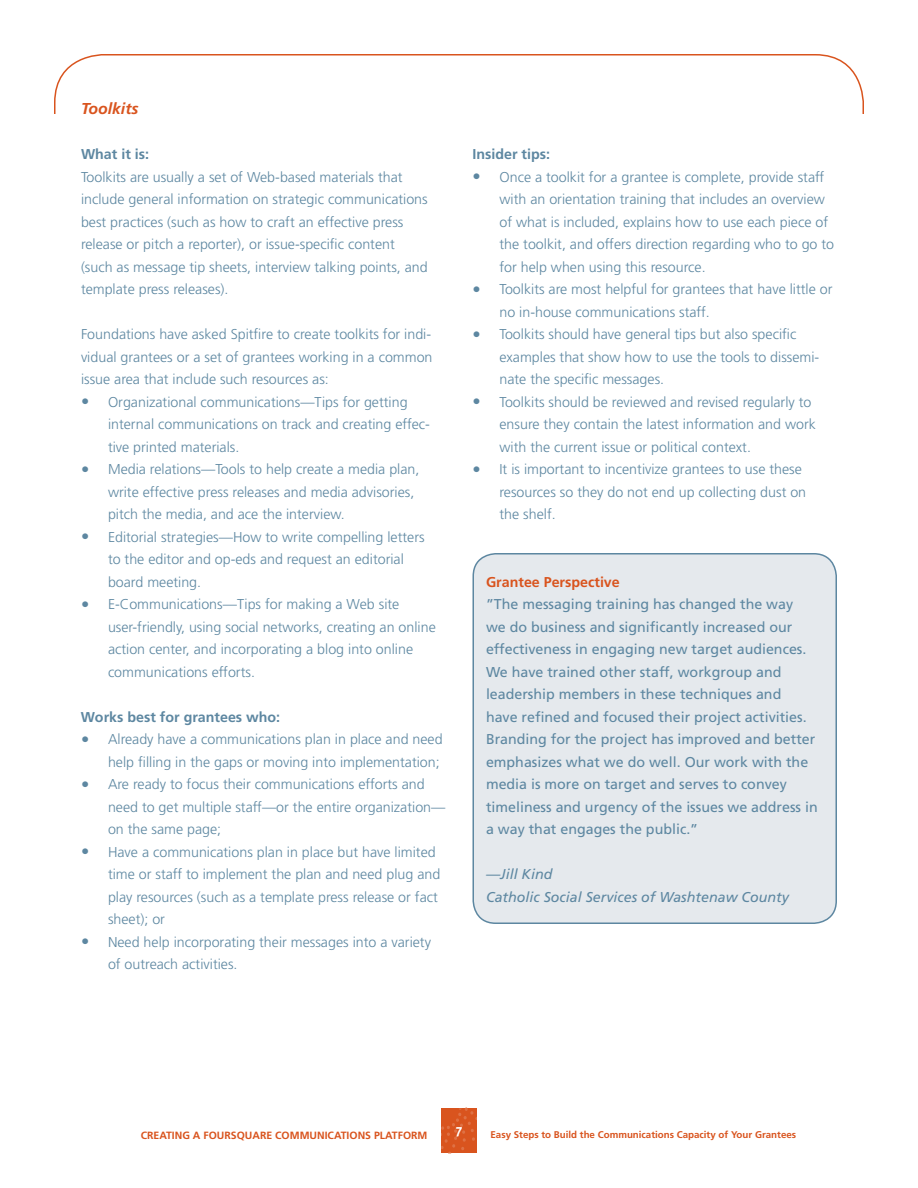
<style>
.page{position:relative;width:918px;height:1188px;background:#fff}
.page>*{position:absolute;margin:0;border:0;box-sizing:border-box;transform-origin:0 0}
.t1{font:italic 700 15.75px "Frutiger";color:#d9541e}
.t2{font:300 14.25px/22.5px "Frutiger";color:#5d87a1}
.t3{font:14.25px/22.5px "Frutiger";color:#5d87a1}
.t4{font:italic 14.25px/22.5px "Frutiger";color:#5d87a1}
.t5{font:700 14.25px "Frutiger";color:#5d87a1}
.t6{font:700 14.25px "Frutiger";color:#d9541e}
.t7{font:700 13.5px "Meta";color:#fff}
.t8{font:700 10.5px "Frutiger";color:#d9541e}
.t9{font:700 9.75px "Frutiger";color:#d9541e}
.s1{font-size:16.5px}
</style>
<div class="page">
<svg style="left:441px;top:1108px;width:36px;height:45px;background:#d95722"></svg>
<svg style="left:54px;top:54px;width:810px;height:60px"></svg>
<div style="left:473px;top:554px;width:363px;height:369px;background:#e5e9ed;border-radius:22px"></div>
<div style="left:472px;top:553px;width:365px;height:371px;border:2px solid #5d87a1;border-radius:22px"></div>
<p class="t1" style="left:81px;top:99px;width:59px">Toolkits</p>
<p class="t5" style="left:81px;top:146px;width:70px">What it is:</p>
<p class="t2" style="left:81px;top:166px;width:348px">Toolkits are usually a set of Web-based materials that include general information on strategic communications best practices (such as how to craft an effective press release or pitch a reporter), or issue-specific content (such as message tip sheets, interview talking points, and template press releases).</p>
<p class="t2" style="left:81px;top:323px;width:353px;text-align:justify">Foundations have asked Spitfire to create toolkits for indi&shy;vidual grantees or a set of grantees working in a common issue area that include such resources as:</p>
<p class="t2" style="left:108px;top:391px;width:323px;text-indent:-27px"><span class="s1">•</span> Organizational communications—Tips for getting internal communications on track and creating effec&shy;tive printed materials.</p>
<p class="t2" style="left:108px;top:458px;width:313px;text-indent:-27px"><span class="s1">•</span> Media relations—Tools to help create a media plan, write effective press releases and media advisories, pitch the media, and ace the interview.</p>
<p class="t2" style="left:108px;top:526px;width:318px;text-indent:-27px"><span class="s1">•</span> Editorial strategies—How to write compelling letters to the editor and op-eds and request an editorial board meeting.</p>
<p class="t2" style="left:108px;top:593px;width:329px;text-indent:-27px"><span class="s1">•</span> E-Communications—Tips for making a Web site user-friendly, using social networks, creating an online action center, and incorporating a blog into online communications efforts.</p>
<p class="t5" style="left:81px;top:708px;width:201px">Works best for grantees who:</p>
<p class="t2" style="left:81px;top:728px;width:363px;text-align:right"><span class="s1">•</span> Already have a communications plan in place and need help filling in the gaps or moving into implementation;</p>
<p class="t2" style="left:108px;top:773px;width:339px;text-indent:-27px"><span class="s1">•</span> Are ready to focus their communications efforts and need to get multiple staff—or the entire organization— on the same page;</p>
<p class="t2" style="left:108px;top:841px;width:334px;text-indent:-27px"><span class="s1">•</span> Have a communications plan in place but have limited time or staff to implement the plan and need plug and play resources (such as a template press release or fact sheet); or</p>
<p class="t2" style="left:108px;top:931px;width:325px;text-indent:-27px"><span class="s1">•</span> Need help incorporating their messages into a variety of outreach activities.</p>
<p class="t5" style="left:473px;top:146px;width:79px">Insider tips:</p>
<p class="t2" style="left:500px;top:166px;width:336px;text-indent:-27px"><span class="s1">•</span> Once a toolkit for a grantee is complete, provide staff with an orientation training that includes an overview of what is included, explains how to use each piece of the toolkit, and offers direction regarding who to go to for help when using this resource.</p>
<p class="t2" style="left:500px;top:278px;width:335px;text-indent:-27px"><span class="s1">•</span> Toolkits are most helpful for grantees that have little or no in-house communications staff.</p>
<p class="t2" style="left:500px;top:323px;width:321px;text-indent:-27px"><span class="s1">•</span> Toolkits should have general tips but also specific examples that show how to use the tools to dissemi&shy;nate the specific messages.</p>
<p class="t2" style="left:500px;top:391px;width:318px;text-indent:-27px"><span class="s1">•</span> Toolkits should be reviewed and revised regularly to ensure they contain the latest information and work with the current issue or political context.</p>
<p class="t2" style="left:500px;top:458px;width:308px;text-indent:-27px"><span class="s1">•</span> It is important to incentivize grantees to use these resources so they do not end up collecting dust on the shelf.</p>
<p class="t6" style="left:486px;top:573px;width:135px">Grantee Perspective</p>
<p class="t3" style="left:486px;top:593px;width:333px">”The messaging training has changed the way<br>we do business and significantly increased our effectiveness in engaging new target audiences.<br>We have trained other staff, workgroup and leadership members in these techniques and<br>have refined and focused their project activities.<br>Branding for the project has improved and better emphasizes what we do well. Our work with the media is more on target and serves to convey timeliness and urgency of the issues we address in a way that engages the public.”</p>
<p class="t4" style="left:486px;top:863px;width:304px">—Jill Kind<br>Catholic Social Services of Washtenaw County</p>
<p class="t7" style="left:456px;top:1121px;width:8px">7</p>
<p class="t8" style="left:141px;top:1129px;width:288px">Creating a Foursquare Communications Platform</p>
<p class="t9" style="left:490px;top:1129px;width:307px">Easy Steps to Build the Communications Capacity of Your Grantees</p>
</div>
